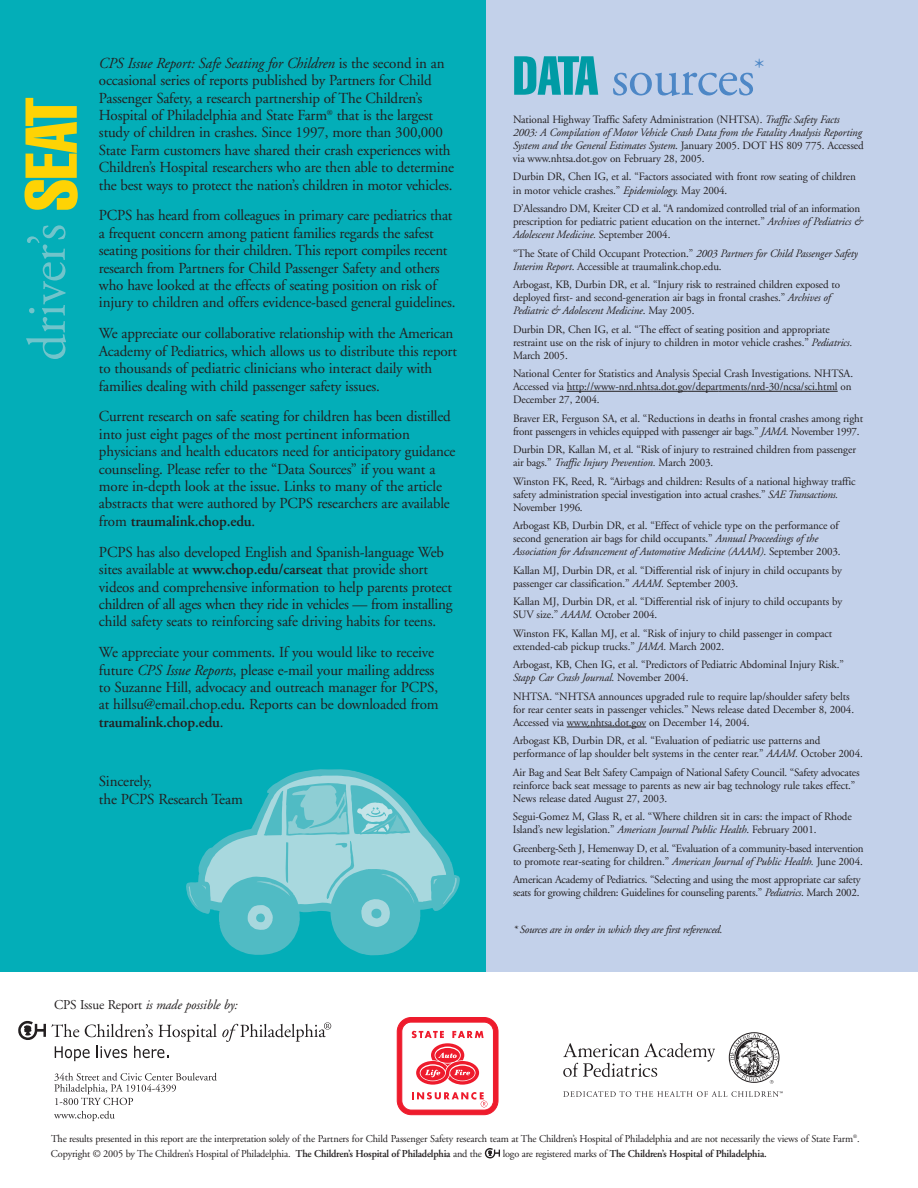
<style>
.page{position:relative;width:918px;height:1188px;background:#fff}
.page>*{position:absolute;margin:0;border:0;box-sizing:border-box;transform-origin:0 0}
.t1{font:54px "Adobe Garamond";letter-spacing:-.01em;color:#71c4cb}
.t2{font:54px "Adobe Garamond";letter-spacing:-.01em;color:#4d87c6}
.t3{font:15.3px/17.4px "Adobe Garamond";letter-spacing:-.01em;color:#231f20}
.t4{font:italic 13.5px "Adobe Garamond";letter-spacing:-.01em;color:#231f20}
.t5{font:11.25px/13px "Adobe Garamond";letter-spacing:-.01em;color:#231f20}
.t6{font:italic 11.25px/13px "Adobe Garamond";letter-spacing:-.01em;color:#231f20}
.t7{font:11.25px/13px "Adobe Garamond";letter-spacing:-.03em;color:#231f20}
.t8{font:10.5px/15px "Adobe Garamond";letter-spacing:-.02em;color:#231f20}
.t9{font:600 10.5px "Adobe Garamond";letter-spacing:-.02em;color:#231f20}
.s1{font-family:"Helvetica";font-stretch:extra-condensed;font-size:72px;color:#fed304}
.s2{font-style:italic}
.s3{font-weight:600}
.s4{font-style:normal}
.s5{font-family:"Helvetica";font-stretch:extra-condensed;color:#009ba5}
.s6{font-weight:400}
</style>
<div class="page">
<div style="left:0;top:0;width:552px;height:979px;background:#03aeb8"></div>
<div style="left:486px;top:0;width:432px;height:979px;background:#c3d1ea"></div>
<hr style="left:567px;top:391px;width:61px;height:1px;background:#231f20">
<hr style="left:628px;top:391px;width:60px;height:1px;background:#231f20">
<hr style="left:688px;top:391px;width:31px;height:1px;background:#231f20">
<hr style="left:719px;top:391px;width:41px;height:1px;background:#231f20">
<hr style="left:760px;top:391px;width:78px;height:1px;background:#231f20">
<svg style="left:567px;top:727px;width:20px;height:1px"></svg>
<hr style="left:587px;top:727px;width:55px;height:1px;background:#231f20">
<div style="left:0;top:972px;width:918px;height:216px;background:#fff"></div>
<svg style="left:395px;top:1016px;width:105px;height:101px"></svg>
<svg style="left:397px;top:1017px;width:101px;height:98px"></svg>
<svg style="left:54px;top:1073px;width:163px;height:32px"></svg>
<svg style="left:54px;top:1111px;width:61px;height:10px"></svg>
<svg style="left:18px;top:1021px;width:313px;height:40px"></svg>
<svg style="left:563px;top:1043px;width:152px;height:34px"></svg>
<svg style="left:563px;top:1091px;width:220px;height:6px"></svg>
<svg style="left:730px;top:1033px;width:48px;height:51px"></svg>
<svg style="left:485px;top:1148px;width:15px;height:11px"></svg>
<svg style="left:186px;top:769px;width:274px;height:186px"></svg>
<svg style="left:189px;top:775px;width:268px;height:156px"></svg>
<h1 class="t1" style="left:26px;top:361px;width:265px;rotate:-90deg">driver’s <span class="s1">SEAT</span></h1>
<p class="t3" style="left:99px;top:56px;width:357px"><span class="s2">CPS Issue Report: Safe Seating for Children</span> is the second in an occasional series of reports published by Partners for Child Passenger Safety, a research partnership of The Children’s Hospital of Philadelphia and State Farm<sup>®</sup> that is the largest study of children in crashes. Since 1997, more than 300,000<br>State Farm customers have shared their crash experiences with Children’s Hospital researchers who are then able to determine the best ways to protect the nation’s children in motor vehicles.</p>
<p class="t3" style="left:99px;top:208px;width:358px">PCPS has heard from colleagues in primary care pediatrics that a frequent concern among patient families regards the safest seating positions for their children. This report compiles recent research from Partners for Child Passenger Safety and others who have looked at the effects of seating position on risk of injury to children and offers evidence-based general guidelines.</p>
<p class="t3" style="left:99px;top:326px;width:360px">We appreciate our collaborative relationship with the American Academy of Pediatrics, which allows us to distribute this report to thousands of pediatric clinicians who interact daily with families dealing with child passenger safety issues.</p>
<p class="t3" style="left:99px;top:409px;width:358px">Current research on safe seating for children has been distilled into just eight pages of the most pertinent information physicians and health educators need for anticipatory guidance counseling. Please refer to the “Data Sources” if you want a more in-depth look at the issue. Links to many of the article abstracts that were authored by PCPS researchers are available from <span class="s3">traumalink.chop.edu</span>.</p>
<p class="t3" style="left:99px;top:545px;width:355px">PCPS has also developed English and Spanish-language Web sites available at <span class="s3">www.chop.edu/carseat</span> that provide short videos and comprehensive information to help parents protect children of all ages when they ride in vehicles — from installing child safety seats to reinforcing safe driving habits for teens.</p>
<p class="t3" style="left:99px;top:645px;width:341px">We appreciate your comments. If you would like to receive future <span class="s2">CPS Issue Reports</span>, please e-mail your mailing address to Suzanne Hill, advocacy and outreach manager for PCPS, at hillsu@email.chop.edu. Reports can be downloaded from <span class="s3">traumalink.chop.edu</span>.</p>
<h2 class="t3" style="left:99px;top:774px;width:145px">Sincerely,<br>the PCPS Research Team</h2>
<p class="t4" style="left:54px;top:999px;width:185px"><span class="s4">CPS Issue Report</span> is made possible by:</p>
<h1 class="t2" style="left:513px;top:56px;width:253px"><span class="s5">DATA</span> sources<sup>*</sup></h1>
<p class="t6" style="left:513px;top:114px;width:352px"><span class="s4">National Highway Traffic Safety Administration (NHTSA).</span> Traffic Safety Facts 2003: A Compilation of Motor Vehicle Crash Data from the Fatality Analysis Reporting System and the General Estimates System<span class="s4">. January 2005. DOT HS 809 775. Accessed via www.nhtsa.dot.gov on February 28, 2005.</span></p>
<p class="t5" style="left:513px;top:171px;width:344px">Durbin DR, Chen IG, et al. “Factors associated with front row seating of children in motor vehicle crashes.” <span class="s2">Epidemiology.</span> May 2004.</p>
<p class="t5" style="left:513px;top:203px;width:351px">D’Alessandro DM, Kreiter CD et al. “A randomized controlled trial of an information prescription for pediatric patient education on the internet.” <span class="s2">Archives of Pediatrics &amp;<br>Adolescent Medicine.</span> September 2004.</p>
<p class="t5" style="left:513px;top:247px;width:346px">“The State of Child Occupant Protection.” <span class="s2">2003 Partners for Child Passenger Safety<br>Interim Report</span>. Accessible at traumalink.chop.edu.</p>
<p class="t5" style="left:513px;top:279px;width:329px">Arbogast, KB, Durbin DR, et al. “Injury risk to restrained children exposed to deployed first- and second-generation air bags in frontal crashes.” <span class="s2">Archives of<br>Pediatric &amp; Adolescent Medicine</span>. May 2005.</p>
<p class="t5" style="left:513px;top:323px;width:341px">Durbin DR, Chen IG, et al. “The effect of seating position and appropriate restraint use on the risk of injury to children in motor vehicle crashes.” <span class="s2">Pediatrics.<br></span>March 2005.</p>
<p class="t5" style="left:513px;top:368px;width:342px">National Center for Statistics and Analysis Special Crash Investigations. NHTSA.<br>Accessed via http://www-nrd.nhtsa.dot.gov/departments/nrd-30/ncsa/sci.html on<br>December 27, 2004.</p>
<p class="t7" style="left:513px;top:413px;width:352px">Braver ER, Ferguson SA, et al. “Reductions in deaths in frontal crashes among right front passengers in vehicles equipped with passenger air bags.” <span class="s2">JAMA.</span> November 1997.</p>
<p class="t5" style="left:513px;top:444px;width:344px">Durbin DR, Kallan M, et al. “Risk of injury to restrained children from passenger air bags.” <span class="s2">Traffic Injury Prevention.</span> March 2003.</p>
<p class="t5" style="left:513px;top:476px;width:344px">Winston FK, Reed, R. “Airbags and children: Results of a national highway traffic safety administration special investigation into actual crashes.” <span class="s2">SAE Transactions.<br></span>November 1996.</p>
<p class="t5" style="left:513px;top:520px;width:329px">Arbogast KB, Durbin DR, et al. “Effect of vehicle type on the performance of second generation air bags for child occupants.” <span class="s2">Annual Proceedings of the<br>Association for Advancement of Automotive Medicine (AAAM)</span>. September 2003.</p>
<p class="t5" style="left:513px;top:565px;width:331px">Kallan MJ, Durbin DR, et al. “Differential risk of injury in child occupants by passenger car classification.” <span class="s2">AAAM.</span> September 2003.</p>
<p class="t5" style="left:513px;top:596px;width:331px">Kallan MJ, Durbin DR, et al. “Differential risk of injury to child occupants by<br>SUV size.” <span class="s2">AAAM.</span> October 2004.</p>
<p class="t5" style="left:513px;top:628px;width:321px">Winston FK, Kallan MJ, et al. “Risk of injury to child passenger in compact extended-cab pickup trucks.” <span class="s2">JAMA.</span> March 2002.</p>
<p class="t5" style="left:513px;top:659px;width:332px">Arbogast, KB, Chen IG, et al. “Predictors of Pediatric Abdominal Injury Risk.”<br><span class="s2">Stapp Car Crash Journal.</span> November 2004.</p>
<p class="t5" style="left:513px;top:691px;width:343px">NHTSA. “NHTSA announces upgraded rule to require lap/shoulder safety belts for rear center seats in passenger vehicles.” News release dated December 8, 2004.<br>Accessed via www.nhtsa.dot.gov on December 14, 2004.</p>
<p class="t5" style="left:513px;top:735px;width:351px">Arbogast KB, Durbin DR, et al. “Evaluation of pediatric use patterns and performance of lap shoulder belt systems in the center rear.” <span class="s2">AAAM.</span> October 2004.</p>
<p class="t5" style="left:513px;top:767px;width:348px">Air Bag and Seat Belt Safety Campaign of National Safety Council. “Safety advocates reinforce back seat message to parents as new air bag technology rule takes effect.”<br>News release dated August 27, 2003.</p>
<p class="t5" style="left:513px;top:811px;width:340px">Segui-Gomez M, Glass R, et al. “Where children sit in cars: the impact of Rhode<br>Island’s new legislation.” <span class="s2">American Journal Public Health</span>. February 2001.</p>
<p class="t5" style="left:513px;top:843px;width:352px">Greenberg-Seth J, Hemenway D, et al. “Evaluation of a community-based intervention to promote rear-seating for children.” <span class="s2">American Journal of Public Health.</span> June 2004.</p>
<p class="t5" style="left:513px;top:874px;width:349px">American Academy of Pediatrics. “Selecting and using the most appropriate car safety seats for growing children: Guidelines for counseling parents.” <span class="s2">Pediatrics</span>. March 2002.</p>
<p class="t6" style="left:513px;top:924px;width:211px">* Sources are in order in which they are first referenced.</p>
<p class="t8" style="left:51px;top:1132px;width:810px">The results presented in this report are the interpretation solely of the Partners for Child Passenger Safety research team at The Children’s Hospital of Philadelphia and are not necessarily the views of State Farm<sup>®</sup>.<br>Copyright © 2005 by The Children’s Hospital of Philadelphia. <span class="s3">The Children’s Hospital of Philadelphia</span> and the</p>
<p class="t9" style="left:503px;top:1149px;width:265px"><span class="s6">logo are registered marks of</span> The Children’s Hospital of Philadelphia.</p>
</div>
